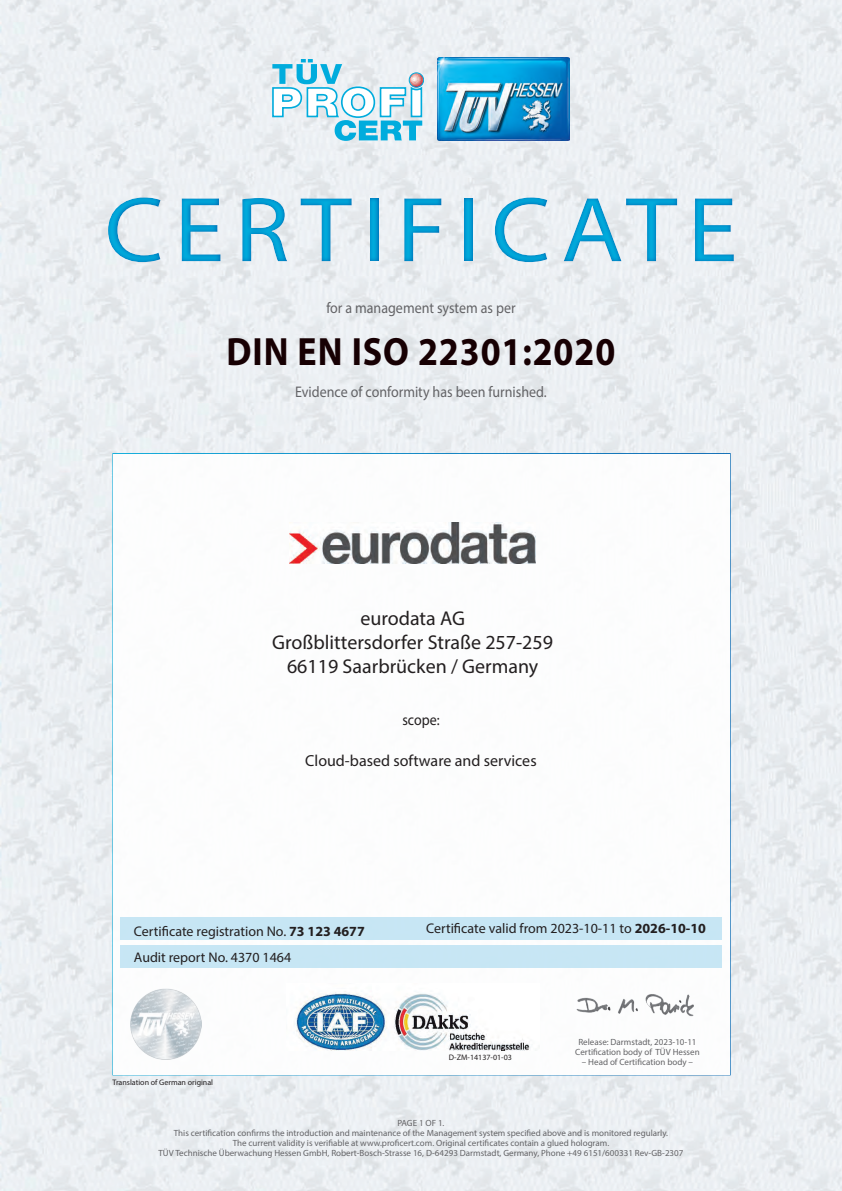
<style>
.page{position:relative;width:842px;height:1191px;background:#fff}
.page>*{position:absolute;margin:0;border:0;box-sizing:border-box;transform-origin:0 0}
.t1{font:93px "Myriad Pro";letter-spacing:.1em;color:#00acdd;scale:1.1 1}
.t2{font:700 39.6px "Myriad Pro";letter-spacing:.025em;color:#170003;scale:.91 1}
.t3{font:20px/24px "Myriad Pro";color:#231f20;text-align:center}
.t4{font:16px "Myriad Pro";color:#231f20}
.t5{font:15.4px "Myriad Pro";color:#636366;scale:.91 1}
.t6{font:15.4px "Myriad Pro";color:#231f20;scale:.91 1}
.t7{font:14px/26px "Myriad Pro";color:#231f20}
.t8{font:9px/10px "Myriad Pro";color:#636366;text-align:center}
.t9{font:8px "Myriad Pro";color:#231f20}
.s1{font-weight:700}
</style>
<div class="page">
<img style="left:0;top:0;width:842px;height:1191px">
<img style="left:437px;top:57px;width:132px;height:83px">
<svg style="left:272px;top:59px;width:152px;height:82px"></svg>
<div style="left:112px;top:453px;width:619px;height:622px;background:#fff;border:2px solid #fff"></div>
<div style="left:120px;top:945px;width:602px;height:23px;background:#c1e4f4"></div>
<div style="left:121px;top:917px;width:601px;height:22px;background:#c1e4f4"></div>
<img style="left:746px;top:895px;width:77px;height:55px">
<img style="left:736px;top:795px;width:97px;height:40px">
<img style="left:737px;top:681px;width:95px;height:34px">
<img style="left:738px;top:576px;width:93px;height:35px">
<img style="left:737px;top:479px;width:91px;height:36px">
<img style="left:731px;top:1082px;width:99px;height:52px">
<img style="left:576px;top:994px;width:118px;height:23px">
<img style="left:295px;top:991px;width:235px;height:60px">
<div style="left:0;top:172px;width:842px;height:114px;background:#006bb6;opacity:.75"></div>
<img style="left:130px;top:988px;width:71px;height:71px">
<img style="left:290px;top:522px;width:245px;height:41px">
<h1 class="t1" style="left:104px;top:173px;width:577px">CERTIFICATE</h1>
<h3 class="t5" style="left:326px;top:298px;width:209px">for a management system as per</h3>
<h2 class="t2" style="left:227px;top:326px;width:429px">DIN EN ISO 22301:2020</h2>
<h3 class="t5" style="left:295px;top:382px;width:278px">Evidence of conformity has been furnished.</h3>
<h3 class="t3" style="left:272px;top:605px;width:282px">eurodata AG<br>Großblittersdorfer Straße 257-259<br>66119 Saarbrücken / Germany</h3>
<h3 class="t6" style="left:402px;top:710px;width:42px">scope:</h3>
<h3 class="t4" style="left:305px;top:750px;width:233px">Cloud-based software and services</h3>
<h3 class="t7" style="left:134px;top:917px;width:232px">Certificate registration No. <span class="s1">73 123 4677<br></span>Audit report No. 4370 1464</h3>
<h3 class="t7" style="left:426px;top:915px;width:281px">Certificate valid from 2023-10-11 to <span class="s1">2026-10-10</span></h3>
<p class="t9" style="left:112px;top:1077px;width:102px">Translation of German original</p>
<p class="t9" style="left:449px;top:1052px;width:64px">D-ZM-14137-01-03</p>
<p class="t8" style="left:575px;top:1037px;width:126px">Release: Darmstadt, 2023-10-11<br>Certification body of TÜV Hessen</p>
<p class="t8" style="left:582px;top:1057px;width:113px">– Head of Certification body –</p>
<p class="t8" style="left:159px;top:1118px;width:526px">PAGE 1 OF 1.<br>This certification confirms the introduction and maintenance of the Management system specified above and is monitored regularly.<br>The current validity is verifiable at www.proficert.com. Original certificates contain a glued hologram.<br>TÜV Technische Überwachung Hessen GmbH, Robert-Bosch-Strasse 16, D-64293 Darmstadt, Germany, Phone +49 6151/600331 Rev-GB-2307</p>
</div>
